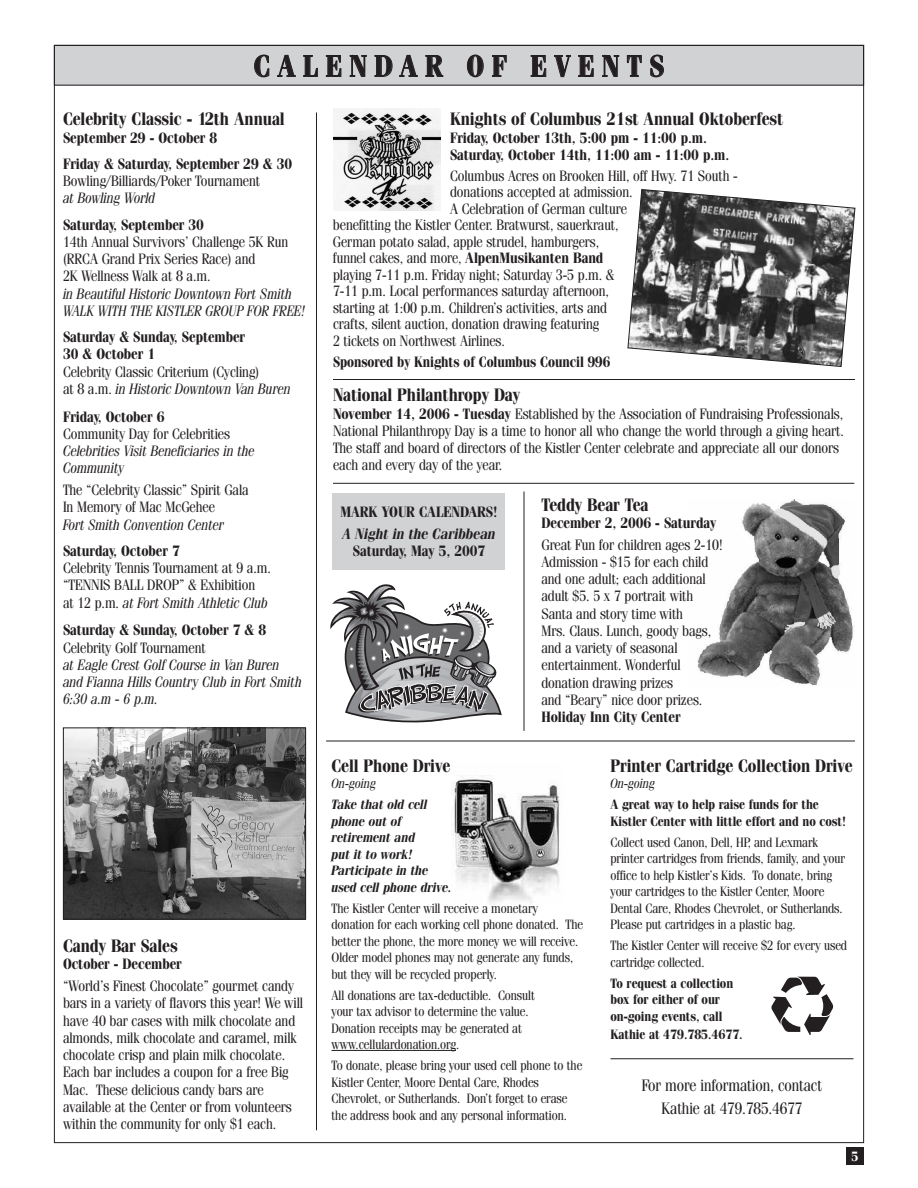
<style>
.page{position:relative;width:918px;height:1188px;background:#fff}
.page>*{position:absolute;margin:0;border:0;box-sizing:border-box;transform-origin:0 0}
.t1{font:700 30px "Fenice IT Cby BT";letter-spacing:.29em;color:#231f20;scale:.88 1}
.t2{font:700 18px "Fenice IT Cby BT";letter-spacing:-.005em;color:#231f20;scale:.88 1}
.t3{font:16.5px/22.5px "Fenice IT Cby BT";letter-spacing:-.005em;color:#231f20;text-align:center;scale:.88 1}
.t4{font:15px/17.2px "Fenice IT Cby BT";letter-spacing:-.005em;color:#231f20;scale:.88 1}
.t5{font:700 15px/17.2px "Fenice IT Cby BT";letter-spacing:-.005em;color:#231f20;scale:.88 1}
.t6{font:italic 15px/17.2px "Fenice IT Cby BT";letter-spacing:-.005em;color:#231f20;scale:.88 1}
.t7{font:15px "Fenice IT Cby BT";letter-spacing:-.005em;color:#231f20;scale:.87 1}
.t8{font:700 15px "Fenice IT Cby BT";letter-spacing:-.005em;color:#231f20;scale:.85 1}
.t9{font:italic 700 15px "Fenice IT Cby BT";letter-spacing:-.005em;color:#231f20;scale:.88 1}
.t10{font:13.5px/16.5px "Fenice IT Cby BT";letter-spacing:-.005em;color:#231f20;scale:.88 1}
.t11{font:700 13.5px/16.5px "Fenice IT Cby BT";letter-spacing:-.005em;color:#231f20;scale:.88 1}
.t12{font:italic 700 13.5px/16.5px "Fenice IT Cby BT";letter-spacing:-.005em;color:#231f20;scale:.88 1}
.t13{font:italic 13.5px "Fenice IT Cby BT";letter-spacing:-.005em;color:#231f20;scale:.88 1}
.t14{font:700 13.5px "Fenice IT Cby BT";color:#fff;scale:.88 1}
.s1{font-weight:700}
.s2{font-style:italic}
</style>
<div class="page">
<div style="left:333px;top:493px;width:172px;height:77px;background:#d1d2d4"></div>
<div style="left:846px;top:1148px;width:18px;height:18px;background:#231f20"></div>
<div style="left:54px;top:45px;width:810px;height:41px;background:#d1d2d4"></div>
<div style="left:54px;top:45px;width:810px;height:41px;border:1px solid #231f20"></div>
<hr style="left:333px;top:379px;width:522px;height:1px;background:#231f20">
<img style="left:333px;top:108px;width:108px;height:102px">
<img style="left:65px;top:730px;width:239px;height:188px">
<div style="left:63px;top:728px;width:243px;height:192px;border:1px solid #231f20"></div>
<svg style="left:627px;top:189px;width:229px;height:178px"></svg>
<img style="left:697px;top:500px;width:156px;height:185px">
<hr style="left:326px;top:741px;width:529px;height:1px;background:#231f20">
<hr style="left:316px;top:112px;width:1px;height:1018px;background:#231f20">
<hr style="left:333px;top:483px;width:521px;height:1px;background:#231f20">
<hr style="left:524px;top:492px;width:1px;height:239px;background:#231f20">
<img style="left:452px;top:775px;width:108px;height:129px">
<hr style="left:610px;top:1058px;width:244px;height:1px;background:#231f20">
<svg style="left:771px;top:977px;width:62px;height:58px"></svg>
<svg style="left:330px;top:584px;width:172px;height:138px"></svg>
<svg style="left:332px;top:1050px;width:24px;height:1px"></svg>
<hr style="left:356px;top:1050px;width:95px;height:1px;background:#231f20">
<h1 class="t1" style="left:254px;top:49px;width:468px">CALENDAR OF EVENTS</h1>
<p class="t2" style="left:450px;top:109px;width:380px">Knights of Columbus 21st Annual Oktoberfest</p>
<p class="t5" style="left:450px;top:129px;width:319px">Friday, October 13th, 5:00 pm - 11:00 p.m.<br>Saturday, October 14th, 11:00 am - 11:00 p.m.</p>
<p class="t4" style="left:450px;top:167px;width:328px">Columbus Acres on Brooken Hill, off Hwy. 71 South -</p>
<p class="t4" style="left:450px;top:184px;width:209px">donations accepted at admission.</p>
<p class="t4" style="left:450px;top:200px;width:203px">A Celebration of German culture</p>
<p class="t4" style="left:333px;top:217px;width:326px">benefitting the Kistler Center. Bratwurst, sauerkraut,</p>
<p class="t7" style="left:333px;top:233px;width:307px">German potato salad, apple strudel, hamburgers,</p>
<p class="t7" style="left:333px;top:249px;width:312px">funnel cakes, and more, <span class="s1">AlpenMusikanten Band</span></p>
<p class="t4" style="left:333px;top:266px;width:321px">playing 7-11 p.m. Friday night; Saturday 3-5 p.m. &amp;</p>
<p class="t4" style="left:333px;top:283px;width:315px">7-11 p.m. Local performances saturday afternoon,</p>
<p class="t4" style="left:333px;top:299px;width:313px">starting at 1:00 p.m. Children’s activities, arts and</p>
<p class="t4" style="left:333px;top:316px;width:304px">crafts, silent auction, donation drawing featuring</p>
<p class="t4" style="left:333px;top:332px;width:197px">2 tickets on Northwest Airlines.</p>
<p class="t8" style="left:333px;top:353px;width:328px">Sponsored by Knights of Columbus Council 996</p>
<p class="t2" style="left:333px;top:385px;width:214px">National Philanthropy Day</p>
<p class="t4" style="left:333px;top:405px;width:582px"><span class="s1">November 14, 2006 - Tuesday</span> Established by the Association of Fundraising Professionals, National Philanthropy Day is a time to honor all who change the world through a giving heart.<br>The staff and board of directors of the Kistler Center celebrate and appreciate all our donors each and every day of the year.</p>
<p class="t2" style="left:63px;top:109px;width:254px">Celebrity Classic - 12th Annual</p>
<p class="t5" style="left:63px;top:124px;width:262px;line-height:26.2px">September 29 - October 8<br>Friday &amp; Saturday, September 29 &amp; 30</p>
<p class="t4" style="left:63px;top:172px;width:226px">Bowling/Billiards/Poker Tournament</p>
<p class="t6" style="left:63px;top:190px;width:106px">at Bowling World</p>
<p class="t5" style="left:63px;top:216px;width:162px">Saturday, September 30</p>
<p class="t4" style="left:63px;top:233px;width:257px">14th Annual Survivors’ Challenge 5K Run (RRCA Grand Prix Series Race) and<br>2K Wellness Walk at 8 a.m.</p>
<p class="t6" style="left:63px;top:285px;width:277px">in Beautiful Historic Downtown Fort Smith<br>WALK WITH THE KISTLER GROUP FOR FREE!</p>
<p class="t5" style="left:63px;top:328px;width:208px">Saturday &amp; Sunday, September<br>30 &amp; October 1</p>
<p class="t4" style="left:63px;top:363px;width:260px">Celebrity Classic Criterium (Cycling)<br>at 8 a.m. <span class="s2">in Historic Downtown Van Buren</span></p>
<p class="t5" style="left:63px;top:408px;width:117px">Friday, October 6</p>
<p class="t4" style="left:63px;top:425px;width:191px">Community Day for Celebrities</p>
<p class="t6" style="left:63px;top:442px;width:219px">Celebrities Visit Beneficiaries in the<br>Community</p>
<p class="t4" style="left:63px;top:481px;width:213px">The “Celebrity Classic” Spirit Gala<br>In Memory of Mac McGehee</p>
<p class="t6" style="left:63px;top:516px;width:184px">Fort Smith Convention Center</p>
<p class="t5" style="left:63px;top:542px;width:134px">Saturday, October 7</p>
<p class="t4" style="left:63px;top:559px;width:238px">Celebrity Tennis Tournament at 9 a.m. “TENNIS BALL DROP” &amp; Exhibition<br>at 12 p.m. <span class="s2">at Fort Smith Athletic Club</span></p>
<p class="t5" style="left:63px;top:622px;width:233px">Saturday &amp; Sunday, October 7 &amp; 8</p>
<p class="t4" style="left:63px;top:639px;width:164px">Celebrity Golf Tournament</p>
<p class="t6" style="left:63px;top:656px;width:273px">at Eagle Crest Golf Course in Van Buren and Fianna Hills Country Club in Fort Smith<br>6:30 a.m - 6 p.m.</p>
<p class="t2" style="left:541px;top:494px;width:123px">Teddy Bear Tea</p>
<p class="t5" style="left:541px;top:514px;width:200px">December 2, 2006 - Saturday</p>
<p class="t4" style="left:541px;top:536px;width:207px">Great Fun for children ages 2-10!<br>Admission - $15 for each child and one adult; each additional adult $5. 5 x 7 portrait with<br>Santa and story time with<br>Mrs. Claus. Lunch, goody bags, and a variety of seasonal entertainment. Wonderful donation drawing prizes<br>and “Beary” nice door prizes.</p>
<p class="t5" style="left:541px;top:708px;width:160px">Holiday Inn City Center</p>
<p class="t2" style="left:610px;top:755px;width:277px">Printer Cartridge Collection Drive</p>
<p class="t13" style="left:610px;top:776px;width:52px">On-going</p>
<p class="t11" style="left:610px;top:796px;width:269px">A great way to help raise funds for the<br>Kistler Center with little effort and no cost!</p>
<p class="t10" style="left:610px;top:834px;width:268px">Collect used Canon, Dell, HP, and Lexmark printer cartridges from friends, family, and your office to help Kistler’s Kids. To donate, bring your cartridges to the Kistler Center, Moore Dental Care, Rhodes Chevrolet, or Sutherlands.<br>Please put cartridges in a plastic bag.</p>
<p class="t10" style="left:610px;top:937px;width:270px">The Kistler Center will receive $2 for every used cartridge collected.</p>
<p class="t11" style="left:610px;top:975px;width:141px">To request a collection box for either of our on-going events, call</p>
<p class="t11" style="left:610px;top:1026px;width:152px">Kathie at 479.785.4677.</p>
<p class="t5" style="left:341px;top:503px;width:180px">MARK YOUR CALENDARS!</p>
<p class="t9" style="left:343px;top:525px;width:176px">A Night in the Caribbean</p>
<p class="t5" style="left:353px;top:542px;width:152px">Saturday, May 5, 2007</p>
<p class="t2" style="left:332px;top:755px;width:136px">Cell Phone Drive</p>
<p class="t13" style="left:332px;top:776px;width:52px">On-going</p>
<p class="t12" style="left:332px;top:796px;width:138px">Take that old cell phone out of retirement and<br>put it to work!<br>Participate in the used cell phone drive.</p>
<p class="t10" style="left:332px;top:900px;width:287px">The Kistler Center will receive a monetary donation for each working cell phone donated. The better the phone, the more money we will receive.<br>Older model phones may not generate any funds, but they will be recycled properly.</p>
<p class="t10" style="left:332px;top:987px;width:233px">All donations are tax-deductible. Consult your tax advisor to determine the value.<br>Donation receipts may be generated at www.cellulardonation.org.</p>
<p class="t10" style="left:331px;top:1057px;width:287px">To donate, please bring your used cell phone to the Kistler Center, Moore Dental Care, Rhodes Chevrolet, or Sutherlands. Don’t forget to erase the address book and any personal information.</p>
<p class="t2" style="left:63px;top:935px;width:132px">Candy Bar Sales</p>
<p class="t5" style="left:63px;top:956px;width:136px">October - December</p>
<p class="t4" style="left:63px;top:977px;width:274px">“World’s Finest Chocolate” gourmet candy bars in a variety of flavors this year! We will have 40 bar cases with milk chocolate and almonds, milk chocolate and caramel, milk chocolate crisp and plain milk chocolate.<br>Each bar includes a coupon for a free Big Mac. These delicious candy bars are available at the Center or from volunteers within the community for only $1 each.</p>
<p class="t3" style="left:642px;top:1074px;width:206px">For more information, contact<br>Kathie at 479.785.4677</p>
<p class="t14" style="left:852px;top:1149px;width:9px">5</p>
</div>
